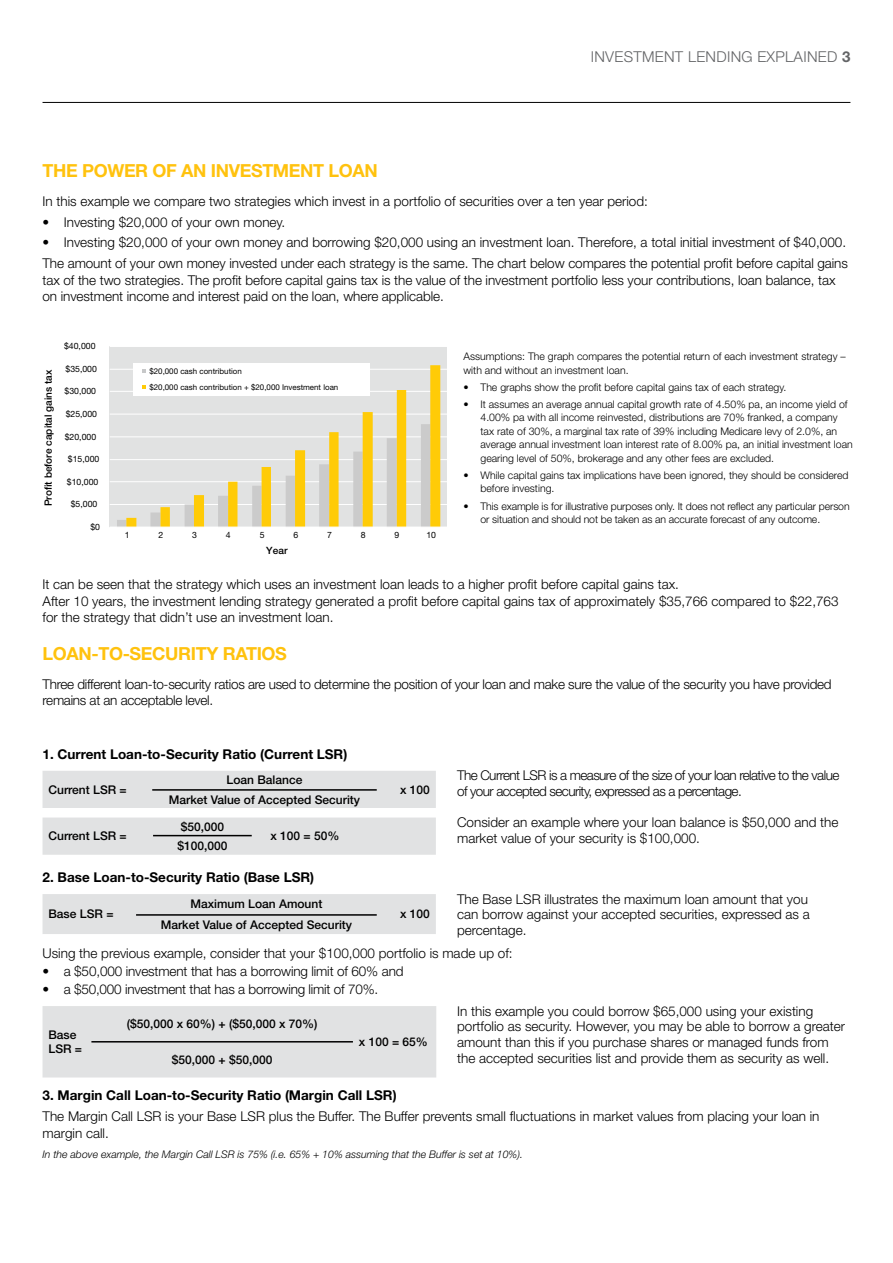
<style>
.page{position:relative;width:893px;height:1263px;background:#fff}
.page>*{position:absolute;margin:0;border:0;box-sizing:border-box;transform-origin:0 0}
.t1{font:700 18px "Helvetica Neue LT Std";letter-spacing:-.02em;color:#ffc20e}
.t2{font:300 15px "Helvetica Neue LT Std";letter-spacing:.02em;color:#636466}
.t3{font:300 13.5px/15.8px "Helvetica Neue LT Std";color:#000}
.t4{font:300 13.5px/15.8px "Helvetica Neue LT Std";letter-spacing:-.02em;color:#000}
.t5{font:700 13.5px "Helvetica Neue LT Std";color:#000}
.t6{font:300 13.5px/15.8px "Helvetica Neue LT Std";letter-spacing:-.04em;color:#000}
.t7{font:500 12px/13.5px "Helvetica Neue LT Std";color:#000}
.t8{font:300 10.5px/13.5px "Helvetica Neue LT Std";color:#000}
.t9{font:italic 300 10.5px "Helvetica Neue LT Std";color:#000}
.t10{font:500 10.05px "Helvetica Neue LT Std";color:#000}
.t11{font:8.7px "Helvetica Neue LT Std";color:#000}
.t12{font:7.95px/16.4px "Helvetica Neue LT Std";color:#010101}
.s1{font-weight:700}
</style>
<div class="page">
<hr style="left:43px;top:102px;width:807px;height:1px;background:#000">
<div style="left:110px;top:346px;width:337px;height:181px;background:#e1e2e2"></div>
<hr style="left:110px;top:504px;width:337px;height:1px;background:#fff">
<hr style="left:110px;top:481px;width:337px;height:1px;background:#fff">
<hr style="left:110px;top:459px;width:337px;height:1px;background:#fff">
<hr style="left:110px;top:436px;width:337px;height:1px;background:#fff">
<hr style="left:110px;top:414px;width:337px;height:1px;background:#fff">
<hr style="left:110px;top:391px;width:337px;height:1px;background:#fff">
<hr style="left:110px;top:369px;width:337px;height:1px;background:#fff">
<hr style="left:110px;top:346px;width:337px;height:1px;background:#fff">
<svg style="left:126px;top:365px;width:314px;height:162px"></svg>
<div style="left:133px;top:363px;width:236px;height:33px;background:#fff"></div>
<svg style="left:143px;top:369px;width:3px;height:4px"></svg>
<div style="left:43px;top:771px;width:393px;height:37px;background:#e1e2e3"></div>
<hr style="left:152px;top:789px;width:225px;height:2px;background:#000">
<div style="left:43px;top:817px;width:393px;height:38px;background:#e1e2e3"></div>
<hr style="left:153px;top:835px;width:99px;height:1px;background:#000">
<div style="left:43px;top:894px;width:393px;height:40px;background:#e1e2e3"></div>
<hr style="left:136px;top:914px;width:241px;height:2px;background:#000">
<div style="left:43px;top:1006px;width:393px;height:71px;background:#e1e2e3"></div>
<hr style="left:91px;top:1041px;width:262px;height:1px;background:#000">
<p class="t2" style="left:591px;top:47px;width:261px">INVESTMENT LENDING EXPLAINED <span class="s1">3</span></p>
<h1 class="t1" style="left:43px;top:159px;width:337px">THE POWER OF AN INVESTMENT LOAN</h1>
<p class="t3" style="left:43px;top:193px;width:607px">In this example we compare two strategies which invest in a portfolio of securities over a ten year period:</p>
<p class="t3" style="left:43px;top:214px;width:244px">• Investing $20,000 of your own money.</p>
<p class="t3" style="left:43px;top:232px;width:807px;line-height:20.7px">• Investing $20,000 of your own money and borrowing $20,000 using an investment loan. Therefore, a total initial investment of $40,000.<br>The amount of your own money invested under each strategy is the same. The chart below compares the potential profit before capital gains</p>
<p class="t3" style="left:43px;top:271px;width:794px;line-height:16.5px">tax of the two strategies. The profit before capital gains tax is the value of the investment portfolio less your contributions, loan balance, tax on investment income and interest paid on the loan, where applicable.</p>
<p class="t10" style="left:42px;top:506px;width:138px;rotate:-90deg">Profit before capital gains tax</p>
<p class="t11" style="left:64px;top:341px;width:33px">$40,000</p>
<p class="t11" style="left:65px;top:363px;width:33px">$35,000</p>
<p class="t11" style="left:65px;top:386px;width:33px">$30,000</p>
<p class="t11" style="left:66px;top:409px;width:33px">$25,000</p>
<p class="t11" style="left:65px;top:431px;width:33px">$20,000</p>
<p class="t11" style="left:68px;top:454px;width:33px">$15,000</p>
<p class="t11" style="left:67px;top:476px;width:33px">$10,000</p>
<p class="t11" style="left:71px;top:499px;width:28px">$5,000</p>
<p class="t11" style="left:90px;top:522px;width:11px">$0</p>
<p class="t12" style="left:149px;top:363px;width:190px">$20,000 cash contribution<br>$20,000 cash contribution + $20,000 Investment loan</p>
<p class="t11" style="left:125px;top:530px;width:6px">1</p>
<p class="t11" style="left:158px;top:530px;width:6px">2</p>
<p class="t11" style="left:192px;top:530px;width:6px">3</p>
<p class="t11" style="left:226px;top:530px;width:6px">4</p>
<p class="t11" style="left:260px;top:530px;width:6px">5</p>
<p class="t11" style="left:293px;top:530px;width:6px">6</p>
<p class="t11" style="left:327px;top:530px;width:6px">7</p>
<p class="t11" style="left:361px;top:530px;width:6px">8</p>
<p class="t11" style="left:395px;top:530px;width:6px">9</p>
<p class="t11" style="left:426px;top:530px;width:11px">10</p>
<p class="t10" style="left:266px;top:544px;width:23px">Year</p>
<p class="t8" style="left:463px;top:349px;width:384px">Assumptions: The graph compares the potential return of each investment strategy – with and without an investment loan.</p>
<p class="t8" style="left:463px;top:380px;width:324px">• The graphs show the profit before capital gains tax of each strategy.</p>
<p class="t8" style="left:480px;top:397px;width:374px;text-indent:-17px">• It assumes an average annual capital growth rate of 4.50% pa, an income yield of 4.00% pa with all income reinvested, distributions are 70% franked, a company tax rate of 30%, a marginal tax rate of 39% including Medicare levy of 2.0%, an average annual investment loan interest rate of 8.00% pa, an initial investment loan gearing level of 50%, brokerage and any other fees are excluded.</p>
<p class="t8" style="left:480px;top:468px;width:369px;text-indent:-17px">• While capital gains tax implications have been ignored, they should be considered before investing.</p>
<p class="t8" style="left:480px;top:499px;width:371px;text-indent:-17px">• This example is for illustrative purposes only. It does not reflect any particular person or situation and should not be taken as an accurate forecast of any outcome.</p>
<p class="t3" style="left:43px;top:576px;width:798px;line-height:16.5px">It can be seen that the strategy which uses an investment loan leads to a higher profit before capital gains tax.<br>After 10 years, the investment lending strategy generated a profit before capital gains tax of approximately $35,766 compared to $22,763 for the strategy that didn’t use an investment loan.</p>
<h1 class="t1" style="left:43px;top:643px;width:246px">LOAN-TO-SECURITY RATIOS</h1>
<p class="t4" style="left:43px;top:676px;width:791px">Three different loan-to-security ratios are used to determine the position of your loan and make sure the value of the security you have provided remains at an acceptable level.</p>
<p class="t5" style="left:43px;top:746px;width:306px">1. Current Loan-to-Security Ratio (Current LSR)</p>
<p class="t7" style="left:49px;top:782px;width:80px">Current LSR =</p>
<p class="t7" style="left:227px;top:773px;width:77px">Loan Balance</p>
<p class="t7" style="left:169px;top:792px;width:193px">Market Value of Accepted Security</p>
<p class="t7" style="left:49px;top:829px;width:80px">Current LSR =</p>
<p class="t7" style="left:181px;top:819px;width:45px">$50,000</p>
<p class="t7" style="left:177px;top:839px;width:52px">$100,000</p>
<p class="t7" style="left:270px;top:829px;width:71px">x 100 = 50%</p>
<p class="t7" style="left:400px;top:782px;width:31px">x 100</p>
<p class="t6" style="left:457px;top:767px;width:384px">The Current LSR is a measure of the size of your loan relative to the value of your accepted security, expressed as a percentage.</p>
<p class="t3" style="left:457px;top:814px;width:383px">Consider an example where your loan balance is $50,000 and the market value of your security is $100,000.</p>
<p class="t5" style="left:43px;top:869px;width:273px">2. Base Loan-to-Security Ratio (Base LSR)</p>
<p class="t7" style="left:49px;top:907px;width:67px">Base LSR =</p>
<p class="t3" style="left:457px;top:891px;width:354px">The Base LSR illustrates the maximum loan amount that you can borrow against your accepted securities, expressed as a percentage.</p>
<p class="t3" style="left:43px;top:945px;width:472px">Using the previous example, consider that your $100,000 portfolio is made up of:</p>
<p class="t3" style="left:43px;top:963px;width:363px">• a $50,000 investment that has a borrowing limit of 60% and</p>
<p class="t3" style="left:43px;top:981px;width:337px">• a $50,000 investment that has a borrowing limit of 70%.</p>
<p class="t7" style="left:49px;top:1028px;width:35px">Base<br>LSR =</p>
<p class="t7" style="left:190px;top:897px;width:134px">Maximum Loan Amount</p>
<p class="t7" style="left:400px;top:907px;width:31px">x 100</p>
<p class="t7" style="left:161px;top:918px;width:193px">Market Value of Accepted Security</p>
<p class="t3" style="left:457px;top:1003px;width:389px">In this example you could borrow $65,000 using your existing portfolio as security. However, you may be able to borrow a greater amount than this if you purchase shares or managed funds from the accepted securities list and provide them as security as well.</p>
<p class="t7" style="left:127px;top:1017px;width:192px">($50,000 x 60%) + ($50,000 x 70%)</p>
<p class="t7" style="left:359px;top:1035px;width:71px">x 100 = 65%</p>
<p class="t7" style="left:172px;top:1053px;width:102px">$50,000 + $50,000</p>
<p class="t5" style="left:43px;top:1087px;width:356px">3. Margin Call Loan-to-Security Ratio (Margin Call LSR)</p>
<p class="t3" style="left:43px;top:1108px;width:778px;line-height:16.5px">The Margin Call LSR is your Base LSR plus the Buffer. The Buffer prevents small fluctuations in market values from placing your loan in margin call.</p>
<p class="t9" style="left:43px;top:1148px;width:482px">In the above example, the Margin Call LSR is 75% (i.e. 65% + 10% assuming that the Buffer is set at 10%).</p>
</div>
